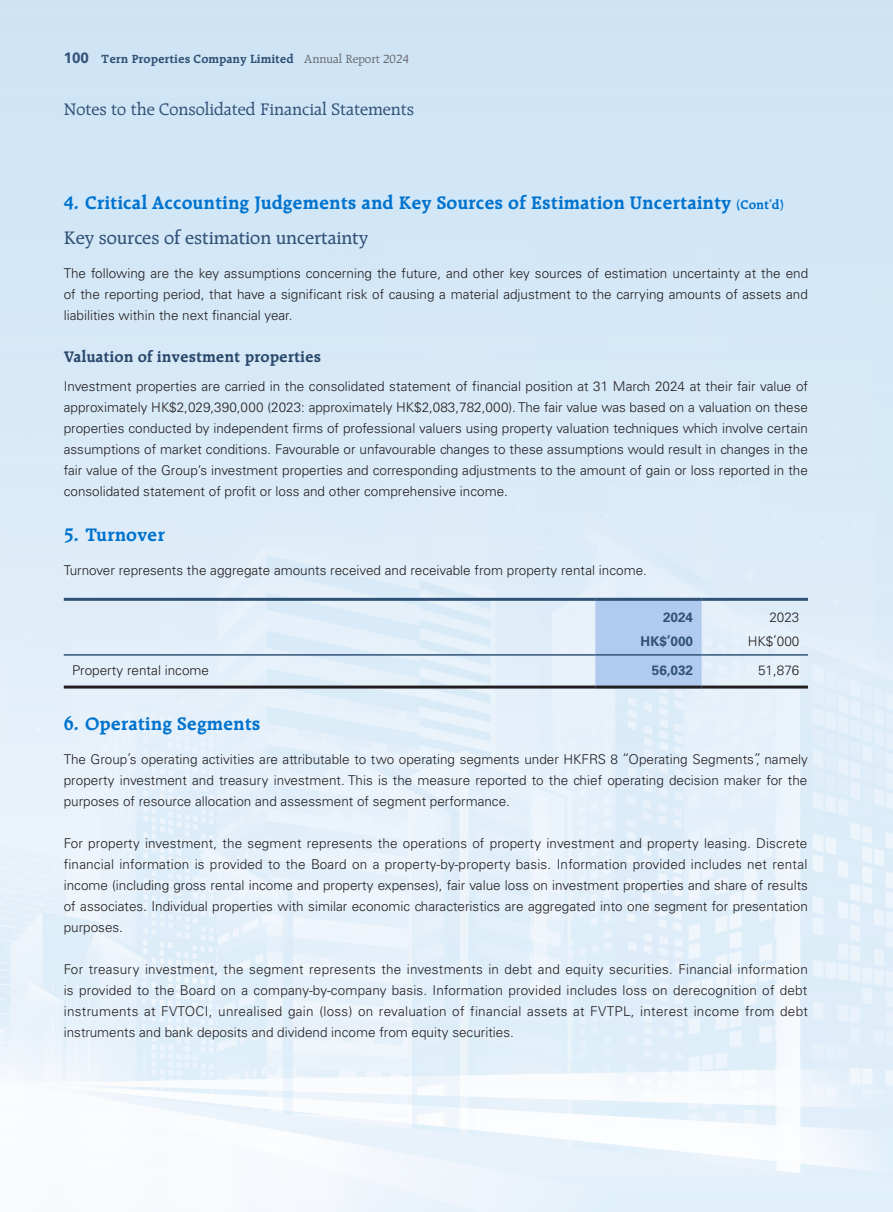
<style>
.page{position:relative;width:893px;height:1212px;background:#fff}
.page>*{position:absolute;margin:0;border:0;box-sizing:border-box;transform-origin:0 0}
.t1{font:700 19.5px/35.2px "Raleigh LT Std";color:#0073ce}
.t2{font:18px "Raleigh LT Std";color:#315277}
.t3{font:700 16.5px "Raleigh LT Std";color:#29486b}
.t4{font:300 13.5px/21px "Univers LT Std";color:#231f20;text-align:justify}
.t5{font:700 13.5px "Univers LT Std";color:#315277}
.t6{font:700 12.75px "Raleigh LT Std";color:#315277}
.s1{font-family:"Univers LT Std";font-size:15px}
.s2{font-weight:400;color:#6c6d70}
.s3{font-size:13.5px}
.s4{font-weight:500;color:#315277}
</style>
<div class="page">
<div style="left:0;top:0;width:893px;height:1212px;background:linear-gradient(to bottom,#cde3f5,#eff6fc)"></div>
<hr style="left:892px;top:0;width:1px;height:1212px;background:#0073ce">
<div style="left:595px;top:601px;width:107px;height:84px;background:#b1cbef"></div>
<hr style="left:64px;top:598px;width:531px;height:3px;background:#315277">
<hr style="left:595px;top:598px;width:107px;height:3px;background:#315277">
<hr style="left:702px;top:598px;width:106px;height:3px;background:#315277">
<hr style="left:64px;top:654px;width:531px;height:2px;background:#315277">
<hr style="left:595px;top:654px;width:107px;height:2px;background:#315277">
<hr style="left:702px;top:654px;width:106px;height:2px;background:#315277">
<hr style="left:64px;top:685px;width:531px;height:3px;background:#231f20">
<hr style="left:595px;top:685px;width:107px;height:3px;background:#231f20">
<hr style="left:702px;top:685px;width:106px;height:3px;background:#231f20">
<p class="t6" style="left:64px;top:51px;width:346px"><span class="s1">100</span> Tern Properties Company Limited <span class="s2">Annual Report 2024</span></p>
<h2 class="t2" style="left:64px;top:99px;width:352px">Notes to the Consolidated Financial Statements</h2>
<h1 class="t1" style="left:64px;top:185px;width:721px">4. Critical Accounting Judgements and Key Sources of Estimation Uncertainty <span class="s3">(Cont’d)<br></span><span class="s4">Key sources of estimation uncertainty</span></h1>
<p class="t4" style="left:64px;top:262px;width:746px">The following are the key assumptions concerning the future, and other key sources of estimation uncertainty at the end of the reporting period, that have a significant risk of causing a material adjustment to the carrying amounts of assets and liabilities within the next financial year.</p>
<p class="t3" style="left:64px;top:347px;width:259px">Valuation of investment properties</p>
<p class="t4" style="left:64px;top:376px;width:746px">Investment properties are carried in the consolidated statement of financial position at 31 March 2024 at their fair value of approximately HK$2,029,390,000 (2023: approximately HK$2,083,782,000). The fair value was based on a valuation on these properties conducted by independent firms of professional valuers using property valuation techniques which involve certain assumptions of market conditions. Favourable or unfavourable changes to these assumptions would result in changes in the fair value of the Group’s investment properties and corresponding adjustments to the amount of gain or loss reported in the consolidated statement of profit or loss and other comprehensive income.</p>
<h1 class="t1" style="left:64px;top:517px;width:103px">5. Turnover</h1>
<p class="t4" style="left:64px;top:560px;width:585px">Turnover represents the aggregate amounts received and receivable from property rental income.</p>
<p class="t5" style="left:663px;top:609px;width:32px">2024</p>
<p class="t4" style="left:769px;top:606px;width:32px">2023</p>
<p class="t5" style="left:641px;top:633px;width:54px">HK$’000</p>
<p class="t4" style="left:748px;top:631px;width:53px">HK$’000</p>
<p class="t4" style="left:72px;top:660px;width:138px">Property rental income</p>
<p class="t5" style="left:652px;top:662px;width:43px">56,032</p>
<p class="t4" style="left:758px;top:660px;width:43px">51,876</p>
<h1 class="t1" style="left:64px;top:706px;width:198px">6. Operating Segments</h1>
<p class="t4" style="left:64px;top:749px;width:746px">The Group’s operating activities are attributable to two operating segments under HKFRS 8 “Operating Segments”, namely property investment and treasury investment. This is the measure reported to the chief operating decision maker for the purposes of resource allocation and assessment of segment performance.</p>
<p class="t4" style="left:64px;top:833px;width:746px">For property investment, the segment represents the operations of property investment and property leasing. Discrete financial information is provided to the Board on a property-by-property basis. Information provided includes net rental income (including gross rental income and property expenses), fair value loss on investment properties and share of results of associates. Individual properties with similar economic characteristics are aggregated into one segment for presentation purposes.</p>
<p class="t4" style="left:64px;top:959px;width:746px">For treasury investment, the segment represents the investments in debt and equity securities. Financial information is provided to the Board on a company-by-company basis. Information provided includes loss on derecognition of debt instruments at FVTOCI, unrealised gain (loss) on revaluation of financial assets at FVTPL, interest income from debt instruments and bank deposits and dividend income from equity securities.</p>
</div>
